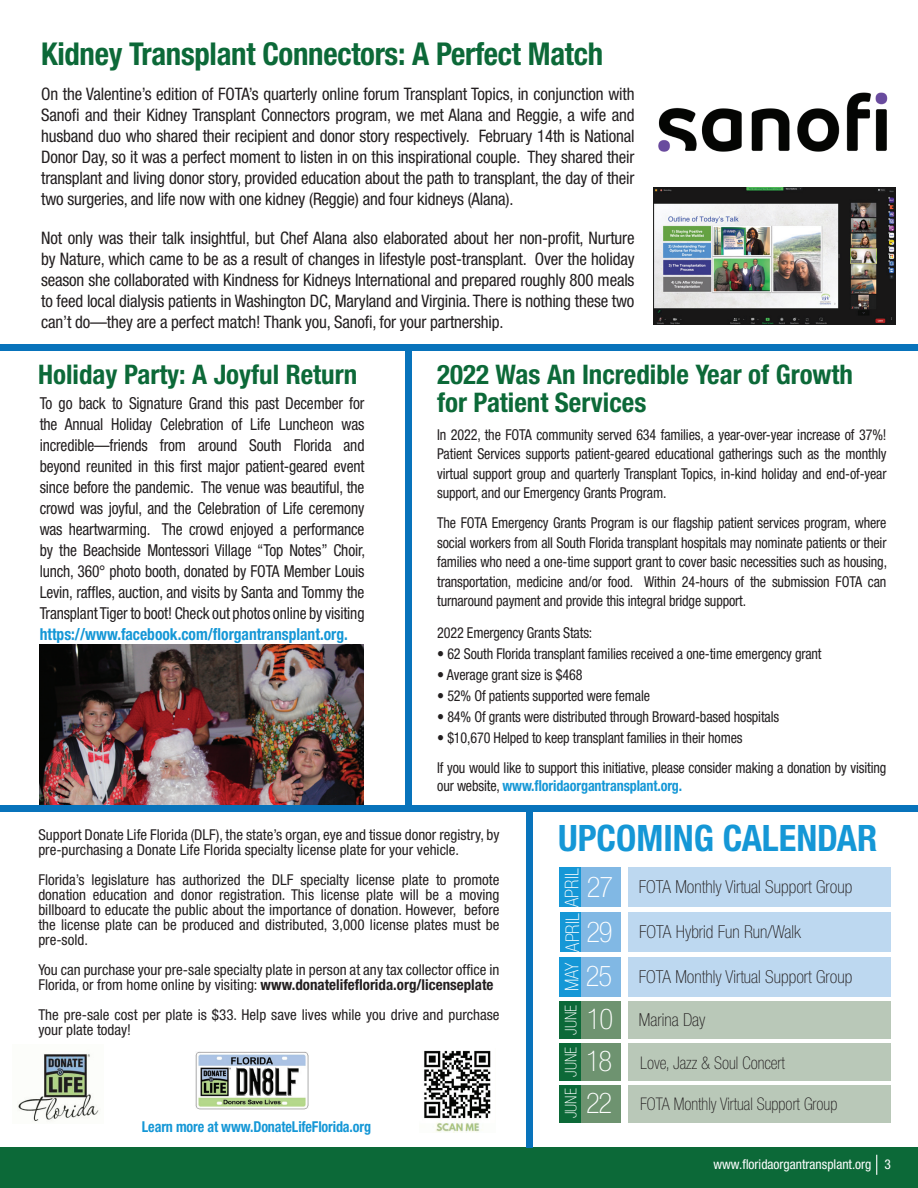
<style>
.page{position:relative;width:918px;height:1188px;background:#fff}
.page>*{position:absolute;margin:0;border:0;box-sizing:border-box;transform-origin:0 0}
.t1{font:700 condensed 36.45px "Helvetica Neue LT Std";color:#1597d6}
.t2{font:700 condensed 31.5px "Helvetica Neue LT Std";letter-spacing:-.01em;color:#0c6938}
.t3{font:100 condensed 28.65px "Helvetica Neue LT Std";letter-spacing:-.04em;color:#fff}
.t4{font:700 condensed 27px/28.5px "Helvetica Neue LT Std";color:#0c6938}
.t5{font:100 condensed 18.9px "Helvetica Neue LT Std";color:#fff}
.t6{font:100 condensed 17.85px "Helvetica Neue LT Std";color:#231f20}
.t7{font:100 condensed 17.4px "Helvetica Neue LT Std";color:#231f20;scale:.95 1}
.t8{font:condensed 17.25px/21px "Helvetica Neue LT Std";letter-spacing:-.01em;color:#231f20;text-align:justify}
.t9{font:condensed 16.5px/21px "Helvetica Neue LT Std";letter-spacing:-.01em;color:#231f20;text-align:justify;scale:.94 1}
.t10{font:700 condensed 16.5px "Helvetica Neue LT Std";color:#1597d6;scale:.94 1}
.t11{font:100 condensed 16.05px "Helvetica Neue LT Std";color:#fff}
.t12{font:condensed 15px/19.5px "Helvetica Neue LT Std";letter-spacing:-.01em;color:#231f20;text-align:justify;scale:.94 1}
.t13{font:condensed 15px/15px "Helvetica Neue LT Std";letter-spacing:-.01em;color:#231f20}
.t14{font:700 condensed 15px "Helvetica Neue LT Std";letter-spacing:-.01em;color:#1597d6;scale:.94 1}
.t15{font:condensed 13.5px "Helvetica Neue LT Std";color:#fff}
.s1{font-weight:400;color:#231f20}
.s2{font-weight:700}
.s3{font-size:28.65px;color:#fff}
</style>
<div class="page">
<div style="left:0;top:1147px;width:918px;height:41px;background:#0c6938"></div>
<svg style="left:876px;top:1155px;width:1px;height:20px"></svg>
<img style="left:18px;top:1053px;width:81px;height:68px">
<div style="left:0;top:344px;width:918px;height:7px;background:#0873bb"></div>
<div style="left:0;top:805px;width:918px;height:7px;background:#0873bb"></div>
<div style="left:628px;top:867px;width:263px;height:40px;background:#bdd8f0"></div>
<div style="left:560px;top:867px;width:21px;height:40px;background:#1597d6"></div>
<div style="left:581px;top:867px;width:39px;height:40px;background:#81b8e4"></div>
<div style="left:629px;top:912px;width:262px;height:40px;background:#bdd8f0"></div>
<div style="left:560px;top:912px;width:21px;height:40px;background:#1597d6"></div>
<div style="left:581px;top:912px;width:40px;height:40px;background:#81b8e4"></div>
<div style="left:629px;top:1043px;width:262px;height:38px;background:#b9c8b8"></div>
<div style="left:560px;top:1043px;width:21px;height:38px;background:#0c6938"></div>
<div style="left:581px;top:1043px;width:39px;height:38px;background:#6e9370"></div>
<div style="left:405px;top:348px;width:7px;height:463px;background:#0873bb"></div>
<img style="left:658px;top:92px;width:230px;height:60px">
<img style="left:40px;top:645px;width:324px;height:160px">
<img style="left:653px;top:188px;width:243px;height:136px">
<div style="left:526px;top:811px;width:7px;height:337px;background:#0873bb"></div>
<div style="left:628px;top:957px;width:263px;height:40px;background:#bdd8f0"></div>
<div style="left:560px;top:957px;width:21px;height:40px;background:#1597d6"></div>
<div style="left:581px;top:957px;width:39px;height:40px;background:#81b8e4"></div>
<div style="left:628px;top:1001px;width:263px;height:37px;background:#b9c8b8"></div>
<div style="left:560px;top:1002px;width:21px;height:37px;background:#0c6938"></div>
<div style="left:581px;top:1002px;width:39px;height:37px;background:#6e9370"></div>
<div style="left:629px;top:1085px;width:262px;height:37px;background:#b9c8b8"></div>
<div style="left:560px;top:1085px;width:21px;height:37px;background:#0c6938"></div>
<div style="left:581px;top:1085px;width:39px;height:37px;background:#6e9370"></div>
<img style="left:195px;top:1052px;width:114px;height:58px">
<img style="left:424px;top:1050px;width:67px;height:82px">
<h2 class="t2" style="left:41px;top:35px;width:564px">Kidney Transplant Connectors: A Perfect Match</h2>
<p class="t8" style="left:41px;top:83px;width:595px">On the Valentine’s edition of FOTA’s quarterly online forum Transplant Topics, in conjunction with Sanofi and their Kidney Transplant Connectors program, we met Alana and Reggie, a wife and husband duo who shared their recipient and donor story respectively. February 14th is National Donor Day, so it was a perfect moment to listen in on this inspirational couple. They shared their transplant and living donor story, provided education about the path to transplant, the day of their two surgeries, and life now with one kidney (Reggie) and four kidneys (Alana).</p>
<p class="t8" style="left:41px;top:227px;width:595px">Not only was their talk insightful, but Chef Alana also elaborated about her non-profit, Nurture by Nature, which came to be as a result of changes in lifestyle post-transplant. Over the holiday season she collaborated with Kindness for Kidneys International and prepared roughly 800 meals to feed local dialysis patients in Washington DC, Maryland and Virginia. There is nothing these two can’t do—they are a perfect match! Thank you, Sanofi, for your partnership.</p>
<h3 class="t4" style="left:38px;top:360px;width:321px">Holiday Party: A Joyful Return</h3>
<p class="t9" style="left:40px;top:392px;width:348px">To go back to Signature Grand this past December for the Annual Holiday Celebration of Life Luncheon was incredible—friends from around South Florida and beyond reunited in this first major patient-geared event since before the pandemic. The venue was beautiful, the crowd was joyful, and the Celebration of Life ceremony was heartwarming. The crowd enjoyed a performance by the Beachside Montessori Village “Top Notes” Choir, lunch, 360° photo booth, donated by FOTA Member Louis Levin, raffles, auction, and visits by Santa and Tommy the Transplant Tiger to boot! Check out photos online by visiting</p>
<p class="t10" style="left:40px;top:624px;width:329px">https://www.facebook.com/florgantransplant.org.</p>
<h3 class="t4" style="left:437px;top:360px;width:417px">2022 Was An Incredible Year of Growth for Patient Services</h3>
<p class="t12" style="left:437px;top:425px;width:480px">In 2022, the FOTA community served 634 families, a year-over-year increase of 37%!<br>Patient Services supports patient-geared educational gatherings such as the monthly virtual support group and quarterly Transplant Topics, in-kind holiday and end-of-year support, and our Emergency Grants Program.</p>
<p class="t12" style="left:437px;top:513px;width:480px">The FOTA Emergency Grants Program is our flagship patient services program, where social workers from all South Florida transplant hospitals may nominate patients or their families who need a one-time support grant to cover basic necessities such as housing, transportation, medicine and/or food. Within 24-hours of the submission FOTA can turnaround payment and provide this integral bridge support.</p>
<p class="t12" style="left:437px;top:623px;width:167px">2022 Emergency Grants Stats:</p>
<p class="t12" style="left:437px;top:644px;width:410px">• 62 South Florida transplant families received a one-time emergency grant</p>
<p class="t12" style="left:437px;top:665px;width:156px">• Average grant size is $468</p>
<p class="t12" style="left:437px;top:686px;width:228px">• 52% Of patients supported were female</p>
<p class="t12" style="left:437px;top:707px;width:365px">• 84% Of grants were distributed through Broward-based hospitals</p>
<p class="t12" style="left:437px;top:722px;width:479px;line-height:30px">• $10,670 Helped to keep transplant families in their homes<br>If you would like to support this initiative, please consider making a donation by visiting</p>
<p class="t14" style="left:437px;top:776px;width:262px"><span class="s1">our website,</span> www.floridaorgantransplant.org.</p>
<p class="t13" style="left:38px;top:827px;width:463px">Support Donate Life Florida (DLF), the state’s organ, eye and tissue donor registry, by pre-purchasing a Donate Life Florida specialty license plate for your vehicle.</p>
<p class="t13" style="left:38px;top:872px;width:463px;text-align:justify">Florida’s legislature has authorized the DLF specialty license plate to promote donation education and donor registration. This license plate will be a moving billboard to educate the public about the importance of donation. However, before the license plate can be produced and distributed, 3,000 license plates must be pre-sold.</p>
<p class="t13" style="left:38px;top:962px;width:463px">You can purchase your pre-sale specialty plate in person at any tax collector office in<br>Florida, or from home online by visiting: <span class="s2">www.donatelifeflorida.org/licenseplate</span></p>
<p class="t13" style="left:38px;top:1007px;width:463px">The pre-sale cost per plate is $33. Help save lives while you drive and purchase your plate today!</p>
<p class="t14" style="left:142px;top:1117px;width:245px">Learn more at www.DonateLifeFlorida.org</p>
<h1 class="t1" style="left:558px;top:816px;width:321px">UPCOMING CALENDAR</h1>
<p class="t5" style="left:562px;top:952px;width:85px;rotate:-90deg">APRIL APRIL</p>
<p class="t6" style="left:587px;top:877px;width:267px"><span class="s3">27</span> FOTA Monthly Virtual Support Group</p>
<h3 class="t3" style="left:586px;top:915px;width:28px">29</h3>
<p class="t6" style="left:639px;top:922px;width:163px">FOTA Hybrid Fun Run/Walk</p>
<p class="t5" style="left:561px;top:991px;width:30px;rotate:-90deg">MAY</p>
<h3 class="t3" style="left:586px;top:960px;width:28px">25</h3>
<p class="t11" style="left:562px;top:1035px;width:31px;rotate:-90deg">JUNE</p>
<h3 class="t3" style="left:587px;top:1003px;width:28px">10</h3>
<p class="t11" style="left:562px;top:1077px;width:31px;rotate:-90deg">JUNE</p>
<h3 class="t3" style="left:586px;top:1045px;width:28px">18</h3>
<p class="t11" style="left:562px;top:1118px;width:31px;rotate:-90deg">JUNE</p>
<h3 class="t3" style="left:586px;top:1087px;width:28px">22</h3>
<p class="t6" style="left:639px;top:967px;width:215px">FOTA Monthly Virtual Support Group</p>
<p class="t6" style="left:639px;top:1010px;width:68px">Marina Day</p>
<p class="t6" style="left:639px;top:1052px;width:188px">FOTA’s Inaugural Online Auction</p>
<p class="t7" style="left:640px;top:1053px;width:154px">Love, Jazz &amp; Soul Concert</p>
<p class="t6" style="left:639px;top:1093px;width:188px">FOTA’s Inaugural Online Auction</p>
<p class="t7" style="left:640px;top:1094px;width:209px">FOTA Monthly Virtual Support Group</p>
<p class="t15" style="left:713px;top:1156px;width:179px">www.floridaorgantransplant.org 3</p>
</div>
